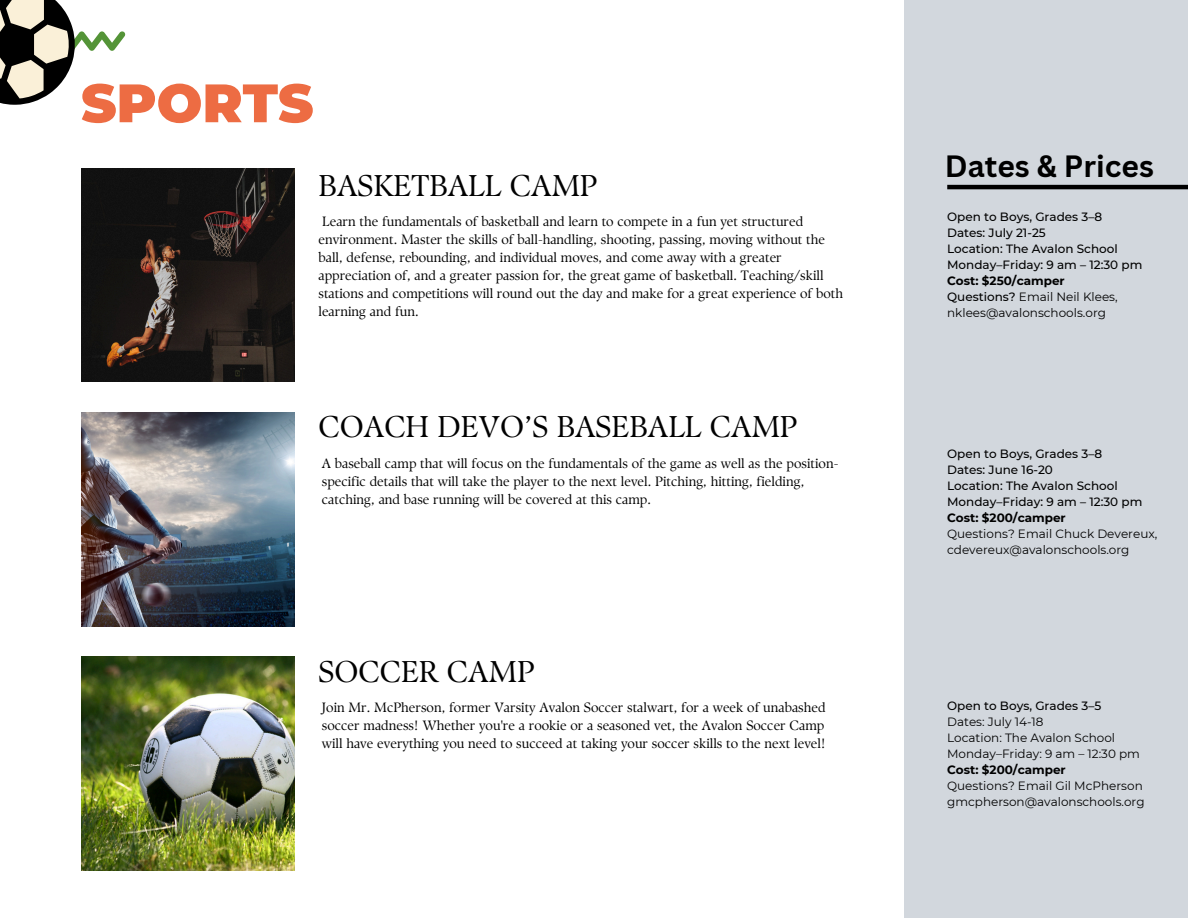
<style>
.page{position:relative;width:1188px;height:918px;background:#fff}
.page>*{position:absolute;margin:0;border:0;box-sizing:border-box;transform-origin:0 0}
.t1{font:900 54px "Montserrat";color:#ed6c43}
.t2{font:30px "TY Serif D";color:#000}
.t3{font:700 30px "Canva Sans";color:#000}
.t4{font:13.5px/18px "TY Serif D";color:#000}
.t5{font:12px "Montserrat";color:#000}
.t6{font:500 12px "Montserrat";color:#000}
.t7{font:700 12px "Montserrat";color:#000}
.s1{font-weight:500}
</style>
<div class="page">
<div style="left:904px;top:0;width:284px;height:918px;background:#d2d7dd"></div>
<img style="left:81px;top:169px;width:213px;height:213px">
<img style="left:81px;top:413px;width:213px;height:213px">
<img style="left:81px;top:657px;width:213px;height:213px">
<svg style="left:0;top:0;width:126px;height:105px"></svg>
<hr style="left:947px;top:185px;width:241px;height:4px;background:#000">
<h2 class="t1" style="left:81px;top:70px;width:234px">SPORTS</h2>
<h4 class="t2" style="left:319px;top:168px;width:280px">BASKETBALL CAMP</h4>
<p class="t4" style="left:319px;top:212px;width:526px">Learn the fundamentals of basketball and learn to compete in a fun yet structured environment. Master the skills of ball-handling, shooting, passing, moving without the ball, defense, rebounding, and individual moves, and come away with a greater appreciation of, and a greater passion for, the great game of basketball. Teaching/skill stations and competitions will round out the day and make for a great experience of both learning and fun.</p>
<p class="t2" style="left:319px;top:409px;width:480px">COACH DEVO’S BASEBALL CAMP</p>
<h2 class="t4" style="left:322px;top:454px;width:518px">A baseball camp that will focus on the fundamentals of the game as well as the position&shy;specific details that will take the player to the next level. Pitching, hitting, fielding, catching, and base running will be covered at this camp.</h2>
<p class="t3" style="left:945px;top:145px;width:211px">Dates &amp; Prices</p>
<h4 class="t6" style="left:947px;top:209px;width:156px">Open to Boys, Grades 3–8</h4>
<p class="t6" style="left:947px;top:225px;width:100px">Dates: July 21-25</p>
<h2 class="t6" style="left:947px;top:241px;width:172px">Location: The Avalon School</h2>
<h4 class="t6" style="left:947px;top:257px;width:197px">Monday–Friday: 9 am – 12:30 pm</h4>
<h3 class="t7" style="left:947px;top:273px;width:119px">Cost: $250/camper</h3>
<p class="t5" style="left:947px;top:289px;width:172px"><span class="s1">Questions?</span> Email Neil Klees,</p>
<p class="t5" style="left:947px;top:305px;width:160px">nklees@avalonschools.org</p>
<p class="t6" style="left:947px;top:446px;width:156px">Open to Boys, Grades 3–8</p>
<p class="t6" style="left:947px;top:462px;width:107px">Dates: June 16-20</p>
<p class="t6" style="left:947px;top:478px;width:172px">Location: The Avalon School</p>
<p class="t6" style="left:947px;top:494px;width:197px">Monday–Friday: 9 am – 12:30 pm</p>
<p class="t7" style="left:947px;top:510px;width:120px">Cost: $200/camper</p>
<p class="t5" style="left:947px;top:526px;width:212px">Questions? Email Chuck Devereux,</p>
<p class="t5" style="left:947px;top:542px;width:184px">cdevereux@avalonschools.org</p>
<p class="t2" style="left:319px;top:653px;width:217px">SOCCER CAMP</p>
<p class="t4" style="left:322px;top:698px;width:505px;text-align:justify">Join Mr. McPherson, former Varsity Avalon Soccer stalwart, for a week of unabashed soccer madness! Whether you're a rookie or a seasoned vet, the Avalon Soccer Camp will have everything you need to succeed at taking your soccer skills to the next level!</p>
<p class="t6" style="left:947px;top:699px;width:156px">Open to Boys, Grades 3–5</p>
<p class="t5" style="left:947px;top:715px;width:98px">Dates: July 14-18</p>
<p class="t5" style="left:947px;top:731px;width:170px">Location: The Avalon School</p>
<p class="t5" style="left:947px;top:747px;width:194px">Monday–Friday: 9 am – 12:30 pm</p>
<p class="t7" style="left:947px;top:763px;width:120px">Cost: $200/camper</p>
<p class="t5" style="left:947px;top:779px;width:197px">Questions? Email Gil McPherson</p>
<p class="t5" style="left:947px;top:795px;width:199px">gmcpherson@avalonschools.org</p>
</div>
